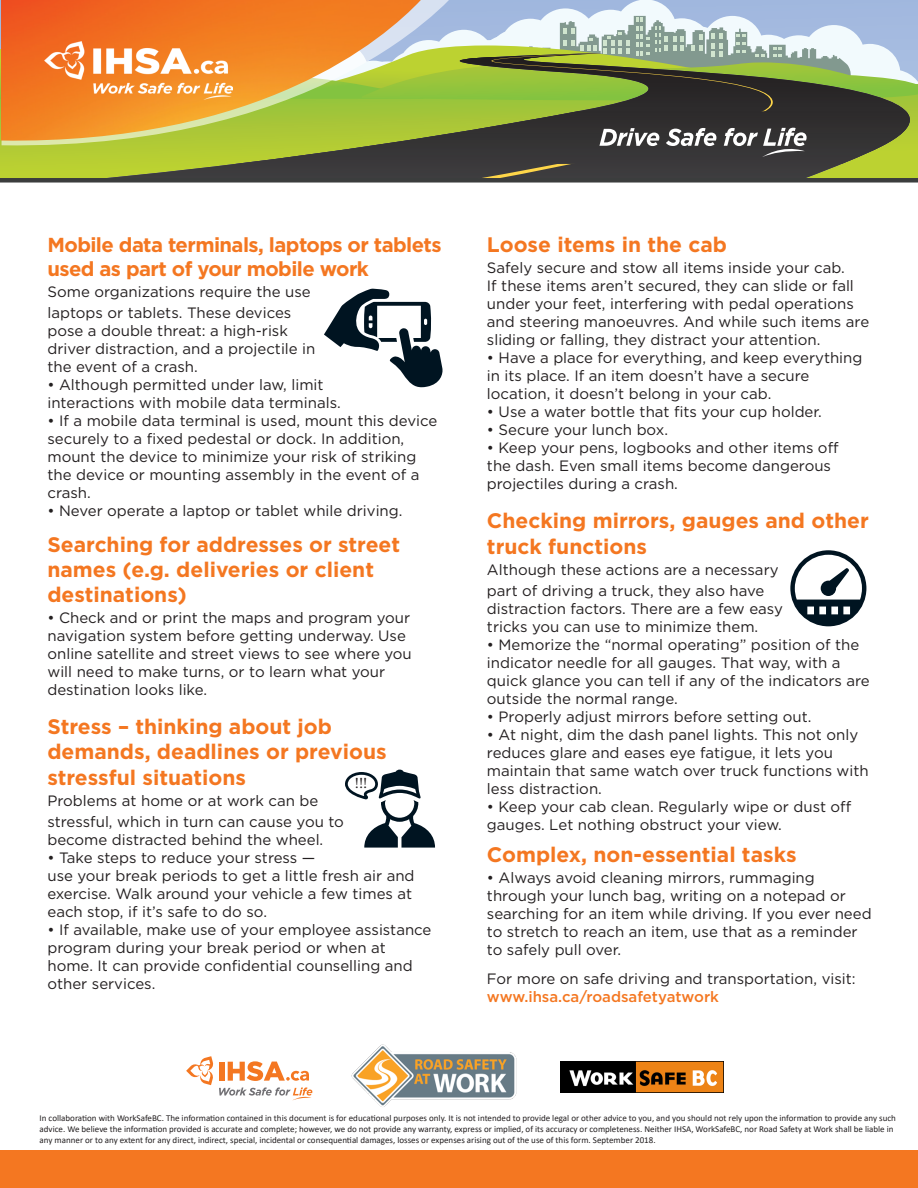
<style>
.page{position:relative;width:918px;height:1188px;background:#fff}
.page>*{position:absolute;margin:0;border:0;box-sizing:border-box;transform-origin:0 0}
.t1{font:700 21px/25.2px "Gotham";color:#f47721}
.t2{font:700 20.25px/24.3px "Gotham";letter-spacing:-.03em;color:#f47721}
.t3{font:15.3px "Minion Pro";color:#231f20}
.t4{font:15px/18px "Gotham";color:#231f20}
.t5{font:9px/10.8px "Calibri";color:#231f20}
.s1{font-weight:500;color:#f47721}
</style>
<div class="page">
<svg style="left:0;top:0;width:918px;height:178px;background:#7b8867"></svg>
<svg style="left:2px;top:0;width:461px;height:147px;background:#a4bd68"></svg>
<img style="left:1px;top:0;width:420px;height:144px">
<img style="left:44px;top:42px;width:188px;height:57px">
<div style="left:0;top:178px;width:918px;height:5px;background:#3b3d3d"></div>
<div style="left:0;top:1150px;width:918px;height:38px;background:#f47721"></div>
<svg style="left:345px;top:770px;width:90px;height:78px"></svg>
<svg style="left:790px;top:550px;width:76px;height:76px"></svg>
<svg style="left:324px;top:289px;width:119px;height:98px"></svg>
<img style="left:351px;top:1044px;width:166px;height:63px">
<img style="left:560px;top:1062px;width:163px;height:30px">
<svg style="left:186px;top:1056px;width:126px;height:44px"></svg>
<p class="t2" style="left:47px;top:232px;width:396px">Mobile data terminals, laptops or tablets used as part of your mobile work</p>
<p class="t4" style="left:47px;top:281px;width:265px;line-height:21px">Some organizations require the use laptops or tablets. These devices</p>
<p class="t4" style="left:47px;top:322px;width:270px">pose a double threat: a high-risk driver distraction, and a projectile in the event of a crash.</p>
<p class="t4" style="left:47px;top:376px;width:295px">• Although permitted under law, limit interactions with mobile data terminals.</p>
<p class="t4" style="left:47px;top:412px;width:391px">• If a mobile data terminal is used, mount this device securely to a fixed pedestal or dock. In addition, mount the device to minimize your risk of striking the device or mounting assembly in the event of a crash.</p>
<p class="t4" style="left:47px;top:502px;width:357px">• Never operate a laptop or tablet while driving.</p>
<p class="t1" style="left:47px;top:532px;width:354px">Searching for addresses or street names (e.g. deliveries or client destinations)</p>
<p class="t4" style="left:47px;top:609px;width:366px">• Check and or print the maps and program your navigation system before getting underway. Use online satellite and street views to see where you will need to make turns, or to learn what your destination looks like.</p>
<p class="t1" style="left:47px;top:714px;width:341px">Stress – thinking about job demands, deadlines or previous stressful situations</p>
<p class="t4" style="left:47px;top:790px;width:298px;line-height:21px">Problems at home or at work can be stressful, which in turn can cause you to</p>
<p class="t4" style="left:47px;top:830px;width:277px">become distracted behind the wheel.</p>
<p class="t4" style="left:47px;top:848px;width:369px">• Take steps to reduce your stress —<br>use your break periods to get a little fresh air and exercise. Walk around your vehicle a few times at each stop, if it’s safe to do so.</p>
<p class="t4" style="left:47px;top:920px;width:386px">• If available, make use of your employee assistance program during your break period or when at home. It can provide confidential counselling and other services.</p>
<p class="t3" style="left:355px;top:773px;width:14px">!!!</p>
<p class="t1" style="left:487px;top:232px;width:242px">Loose items in the cab</p>
<p class="t4" style="left:487px;top:259px;width:384px">Safely secure and stow all items inside your cab.<br>If these items aren’t secured, they can slide or fall under your feet, interfering with pedal operations and steering manoeuvres. And while such items are sliding or falling, they distract your attention.</p>
<p class="t4" style="left:487px;top:349px;width:377px">• Have a place for everything, and keep everything in its place. If an item doesn’t have a secure location, it doesn’t belong in your cab.</p>
<p class="t4" style="left:487px;top:403px;width:336px">• Use a water bottle that fits your cup holder.</p>
<p class="t4" style="left:487px;top:421px;width:183px">• Secure your lunch box.</p>
<p class="t4" style="left:487px;top:439px;width:353px">• Keep your pens, logbooks and other items off the dash. Even small items become dangerous projectiles during a crash.</p>
<p class="t1" style="left:487px;top:508px;width:383px">Checking mirrors, gauges and other truck functions</p>
<p class="t4" style="left:487px;top:559px;width:293px;line-height:21px">Although these actions are a necessary part of driving a truck, they also have</p>
<p class="t4" style="left:487px;top:599px;width:298px">distraction factors. There are a few easy tricks you can use to minimize them.</p>
<p class="t4" style="left:487px;top:635px;width:384px">• Memorize the “normal operating” position of the indicator needle for all gauges. That way, with a quick glance you can tell if any of the indicators are outside the normal range.</p>
<p class="t4" style="left:487px;top:707px;width:326px">• Properly adjust mirrors before setting out.</p>
<p class="t4" style="left:487px;top:725px;width:383px">• At night, dim the dash panel lights. This not only reduces glare and eases eye fatigue, it lets you maintain that same watch over truck functions with less distraction.</p>
<p class="t4" style="left:487px;top:797px;width:366px">• Keep your cab clean. Regularly wipe or dust off gauges. Let nothing obstruct your view.</p>
<p class="t1" style="left:487px;top:842px;width:311px">Complex, non-essential tasks</p>
<p class="t4" style="left:487px;top:869px;width:386px">• Always avoid cleaning mirrors, rummaging through your lunch bag, writing on a notepad or searching for an item while driving. If you ever need to stretch to reach an item, use that as a reminder to safely pull over.</p>
<p class="t4" style="left:487px;top:969px;width:370px">For more on safe driving and transportation, visit: <span class="s1">www.ihsa.ca/roadsafetyatwork</span></p>
<p class="t5" style="left:40px;top:1113px;width:858px">In collaboration with WorkSafeBC. The information contained in this document is for educational purposes only. It is not intended to provide legal or other advice to you, and you should not rely upon the information to provide any such advice. We believe the information provided is accurate and complete; however, we do not provide any warranty, express or implied, of its accuracy or completeness. Neither IHSA, WorkSafeBC, nor Road Safety at Work shall be liable in any manner or to any extent for any direct, indirect, special, incidental or consequential damages, losses or expenses arising out of the use of this form. September 2018.</p>
</div>
